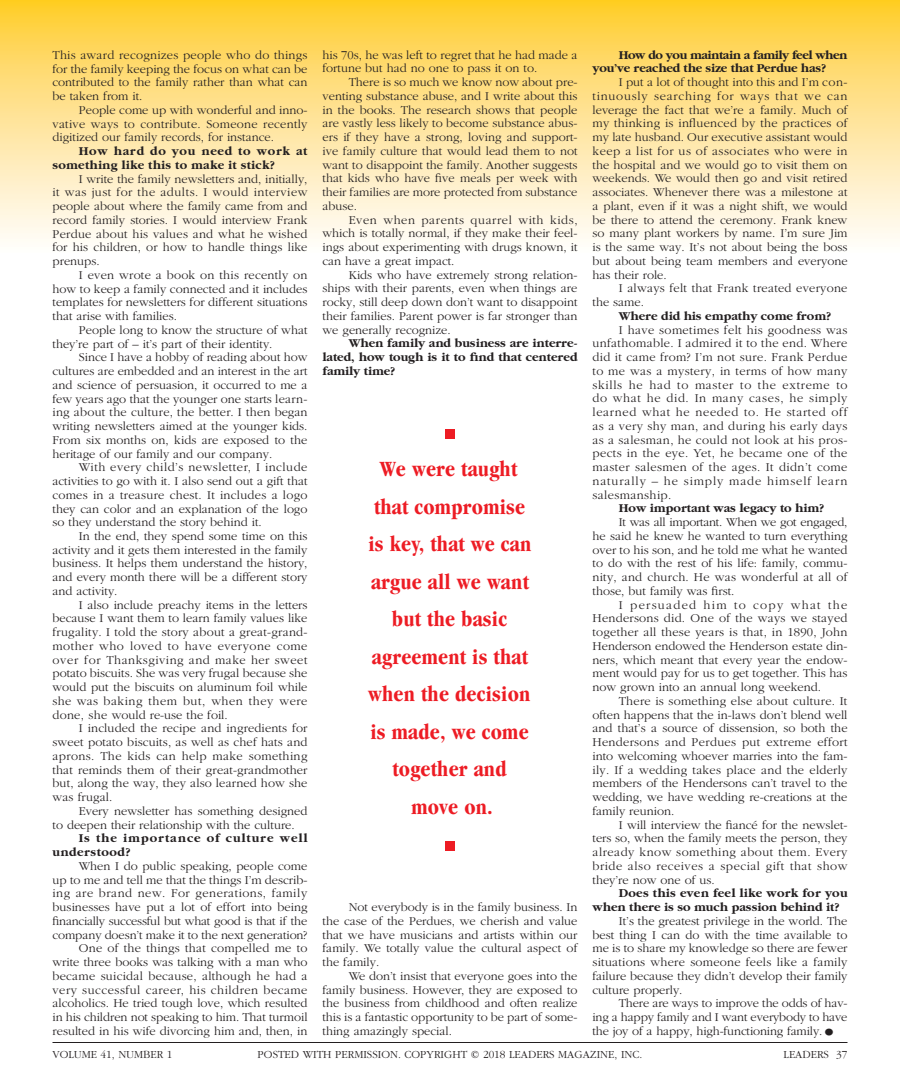
<style>
.page{position:relative;width:900px;height:1080px;background:#fff}
.page>*{position:absolute;margin:0;border:0;box-sizing:border-box;transform-origin:0 0}
.t1{font:700 condensed 22.5px/37.5px "Garamond";letter-spacing:.01em;color:#ed1c24;text-align:center}
.t2{font:300 12.5px/13.8px "Garamond";color:#231f20;text-align:justify}
.t3{font:700 12.5px/13.8px "Garamond";color:#231f20;text-align:justify}
.t4{font:700 12.5px/13.8px "Garamond";letter-spacing:-.02em;color:#231f20}
.t5{font:700 12.5px/13.8px "Garamond";letter-spacing:.02em;color:#231f20}
.t6{font:300 12.5px/13.8px "Garamond";letter-spacing:.02em;color:#231f20}
.t7{font:700 12.5px/13.8px "Garamond";letter-spacing:.08em;color:#231f20}
.t8{font:300 11.25px "Garamond";color:#231f20}
.s1{font-size:22.5px}
</style>
<div class="page">
<div style="left:0;top:0;width:900px;height:254px;background:linear-gradient(to bottom,#ffcd32,#fffeff)"></div>
<div style="left:445px;top:429px;width:10px;height:10px;background:#ed1c24"></div>
<div style="left:445px;top:841px;width:10px;height:10px;background:#ed1c24"></div>
<hr style="left:52px;top:1042px;width:796px;height:1px;background:#231f20">
<p class="t2" style="left:52px;top:48px;width:257px">This award recognizes people who do things for the family keeping the focus on what can be contributed to the family rather than what can be taken from it.</p>
<p class="t2" style="left:52px;top:103px;width:257px;text-indent:26px">People come up with wonderful and inno&shy;vative ways to contribute. Someone recently digitized our family records, for instance.</p>
<p class="t5" style="left:52px;top:144px;width:257px;text-indent:26px">How hard do you need to work at something like this to make it stick?</p>
<p class="t2" style="left:52px;top:172px;width:257px;text-indent:26px">I write the family newsletters and, initially, it was just for the adults. I would interview people about where the family came from and record family stories. I would interview Frank Perdue about his values and what he wished for his children, or how to handle things like prenups.</p>
<p class="t2" style="left:52px;top:268px;width:257px;text-indent:26px">I even wrote a book on this recently on how to keep a family connected and it includes templates for newsletters for different situations that arise with families.</p>
<p class="t2" style="left:52px;top:323px;width:257px;text-indent:26px">People long to know the structure of what they’re part of – it’s part of their identity.</p>
<p class="t2" style="left:52px;top:351px;width:257px;text-indent:26px">Since I have a hobby of reading about how cultures are embedded and an interest in the art and science of persuasion, it occurred to me a few years ago that the younger one starts learn&shy;ing about the culture, the better. I then began writing newsletters aimed at the younger kids.<br>From six months on, kids are exposed to the heritage of our family and our company.</p>
<p class="t2" style="left:52px;top:461px;width:257px;text-indent:26px">With every child’s newsletter, I include activities to go with it. I also send out a gift that comes in a treasure chest. It includes a logo they can color and an explanation of the logo so they understand the story behind it.</p>
<p class="t2" style="left:52px;top:529px;width:257px;text-indent:26px">In the end, they spend some time on this activity and it gets them interested in the family business. It helps them understand the history, and every month there will be a different story and activity.</p>
<p class="t2" style="left:52px;top:598px;width:257px;text-indent:26px">I also include preachy items in the letters because I want them to learn family values like frugality. I told the story about a great-grand&shy;mother who loved to have everyone come over for Thanksgiving and make her sweet potato biscuits. She was very frugal because she would put the biscuits on aluminum foil while she was baking them but, when they were done, she would re-use the foil.</p>
<p class="t2" style="left:52px;top:722px;width:257px;text-indent:26px">I included the recipe and ingredients for sweet potato biscuits, as well as chef hats and aprons. The kids can help make something that reminds them of their great-grandmother but, along the way, they also learned how she was frugal.</p>
<p class="t2" style="left:52px;top:804px;width:257px;text-indent:26px">Every newsletter has something designed to deepen their relationship with the culture.</p>
<p class="t7" style="left:52px;top:832px;width:257px;text-indent:26px">Is the importance of culture well understood?</p>
<p class="t2" style="left:52px;top:859px;width:257px;text-align:right">When I do public speaking, people come<br>up to me and tell me that the things I’m describ&shy;ing are brand new. For generations, family businesses have put a lot of effort into being financially successful but what good is that if the company doesn’t make it to the next generation?<br>One of the things that compelled me to write three books was talking with a man who became suicidal because, although he had a very successful career, his children became alcoholics. He tried tough love, which resulted in his children not speaking to him. That turmoil resulted in his wife divorcing him and, then, in</p>
<p class="t2" style="left:322px;top:48px;width:256px">his 70s, he was left to regret that he had made a fortune but had no one to pass it on to.</p>
<p class="t2" style="left:322px;top:76px;width:257px;text-indent:26px">There is so much we know now about pre&shy;venting substance abuse, and I write about this in the books. The research shows that people are vastly less likely to become substance abus&shy;ers if they have a strong, loving and support&shy;ive family culture that would lead them to not want to disappoint the family. Another suggests that kids who have five meals per week with their families are more protected from substance abuse.</p>
<p class="t2" style="left:322px;top:213px;width:257px;text-indent:26px">Even when parents quarrel with kids, which is totally normal, if they make their feel&shy;ings about experimenting with drugs known, it can have a great impact.</p>
<p class="t2" style="left:322px;top:268px;width:257px;text-indent:26px">Kids who have extremely strong relation&shy;ships with their parents, even when things are rocky, still deep down don’t want to disappoint their families. Parent power is far stronger than we generally recognize.</p>
<p class="t3" style="left:322px;top:337px;width:256px;text-indent:26px">When family and business are interre&shy;lated, how tough is it to find that centered family time?</p>
<h1 class="t1" style="left:368px;top:450px;width:165px">We were taught that compromise is key, that we can argue all we want but the basic agreement is that when the decision is made, we come together and move on.</h1>
<p class="t2" style="left:322px;top:901px;width:257px;text-indent:26px">Not everybody is in the family business. In the case of the Perdues, we cherish and value that we have musicians and artists within our family. We totally value the cultural aspect of the family.</p>
<p class="t2" style="left:322px;top:969px;width:257px;text-indent:26px">We don’t insist that everyone goes into the family business. However, they are exposed to the business from childhood and often realize this is a fantastic opportunity to be part of some&shy;thing amazingly special.</p>
<p class="t4" style="left:593px;top:48px;width:257px;text-indent:26px">How do you maintain a family feel when you’ve reached the size that Perdue has?</p>
<p class="t2" style="left:593px;top:76px;width:257px;text-indent:26px">I put a lot of thought into this and I’m con&shy;tinuously searching for ways that we can leverage the fact that we’re a family. Much of my thinking is influenced by the practices of my late husband. Our executive assistant would keep a list for us of associates who were in the hospital and we would go to visit them on weekends. We would then go and visit retired associates. Whenever there was a milestone at a plant, even if it was a night shift, we would be there to attend the ceremony. Frank knew so many plant workers by name. I’m sure Jim is the same way. It’s not about being the boss but about being team members and everyone has their role.</p>
<p class="t6" style="left:593px;top:282px;width:257px;text-indent:26px">I always felt that Frank treated everyone the same.</p>
<p class="t3" style="left:619px;top:309px;width:214px">Where did his empathy come from?</p>
<p class="t2" style="left:593px;top:323px;width:257px;text-indent:26px">I have sometimes felt his goodness was unfathomable. I admired it to the end. Where did it came from? I’m not sure. Frank Perdue to me was a mystery, in terms of how many skills he had to master to the extreme to do what he did. In many cases, he simply learned what he needed to. He started off as a very shy man, and during his early days as a salesman, he could not look at his pros&shy;pects in the eye. Yet, he became one of the master salesmen of the ages. It didn’t come naturally – he simply made himself learn salesmanship.</p>
<p class="t3" style="left:619px;top:502px;width:207px">How important was legacy to him?</p>
<p class="t2" style="left:593px;top:516px;width:257px;text-indent:26px">It was all important. When we got engaged, he said he knew he wanted to turn everything over to his son, and he told me what he wanted to do with the rest of his life: family, commu&shy;nity, and church. He was wonderful at all of those, but family was first.</p>
<p class="t2" style="left:593px;top:598px;width:257px;text-indent:26px">I persuaded him to copy what the Hendersons did. One of the ways we stayed together all these years is that, in 1890, John Henderson endowed the Henderson estate din&shy;ners, which meant that every year the endow&shy;ment would pay for us to get together. This has now grown into an annual long weekend.</p>
<p class="t2" style="left:593px;top:694px;width:257px;text-indent:26px">There is something else about culture. It often happens that the in-laws don’t blend well and that’s a source of dissension, so both the Hendersons and Perdues put extreme effort into welcoming whoever marries into the fam&shy;ily. If a wedding takes place and the elderly members of the Hendersons can’t travel to the wedding, we have wedding re-creations at the family reunion.</p>
<p class="t2" style="left:593px;top:818px;width:257px;text-indent:26px">I will interview the fiancé for the newslet&shy;ters so, when the family meets the person, they already know something about them. Every bride also receives a special gift that show they’re now one of us.</p>
<p class="t3" style="left:593px;top:887px;width:257px;text-indent:26px">Does this even feel like work for you when there is so much passion behind it?</p>
<p class="t2" style="left:593px;top:914px;width:257px;text-indent:26px">It’s the greatest privilege in the world. The best thing I can do with the time available to me is to share my knowledge so there are fewer situations where someone feels like a family failure because they didn’t develop their family culture properly.</p>
<p class="t2" style="left:593px;top:997px;width:257px;text-indent:26px">There are ways to improve the odds of hav&shy;ing a happy family and I want everybody to have the joy of a happy, high-functioning family.<span class="s1">•</span></p>
<p class="t8" style="left:52px;top:1048px;width:121px">VOLUME 41, NUMBER 1</p>
<p class="t8" style="left:258px;top:1048px;width:386px">POSTED WITH PERMISSION. COPYRIGHT © 2018 LEADERS MAGAZINE, INC.</p>
<p class="t8" style="left:784px;top:1048px;width:65px">LEADERS 37</p>
</div>
